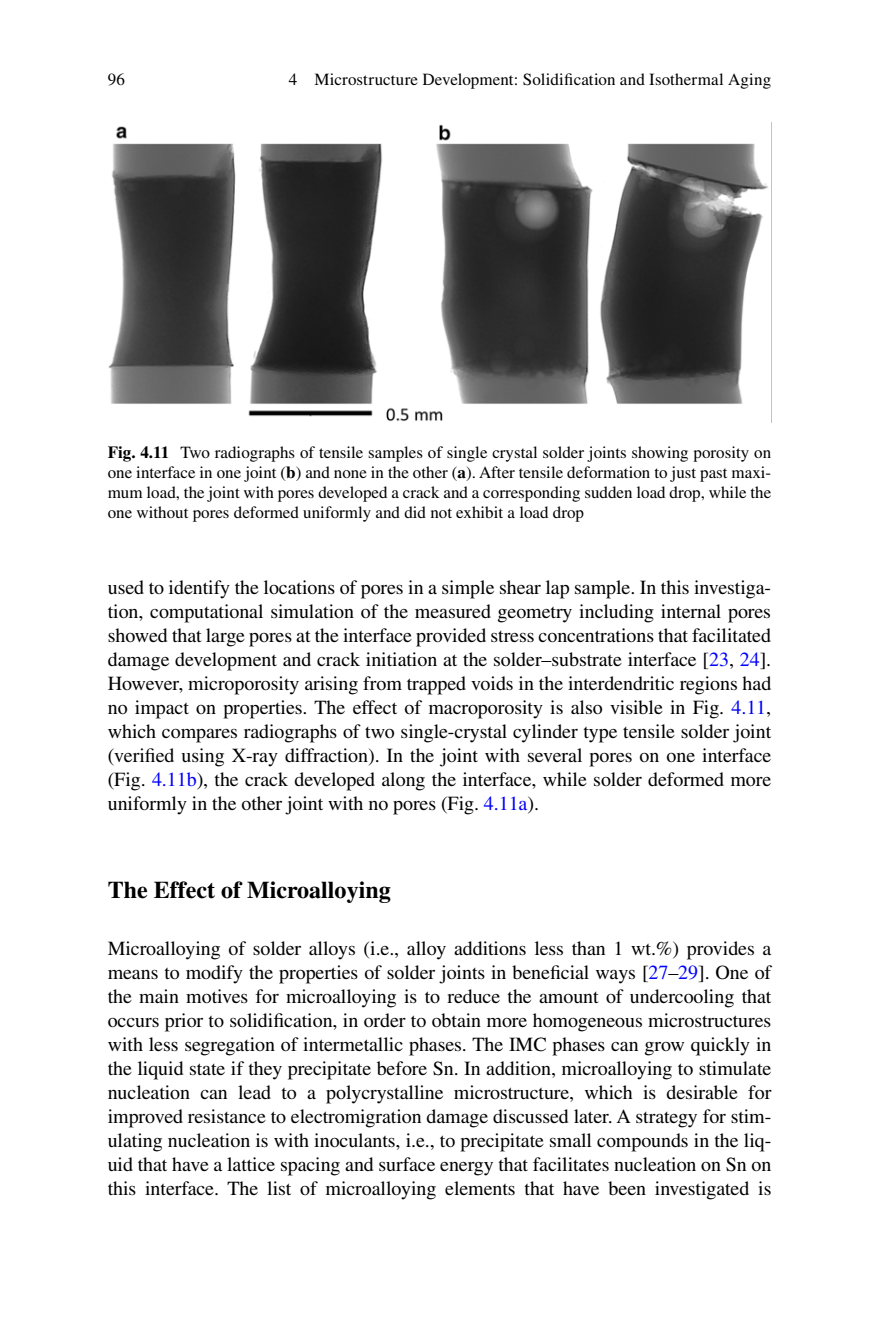
<style>
.page{position:relative;width:879px;height:1333px;background:#fff}
.page>*{position:absolute;margin:0;border:0;box-sizing:border-box;transform-origin:0 0}
.t1{font:700 24px "Jhhhpf Times";color:#000}
.t2{font:20px/24px "Lngmxv Times";letter-spacing:-.005em;color:#000;text-align:justify}
.t3{font:17px/20px "Lngmxv Times";color:#000;text-align:justify}
.s1{font-family:"Jhhhpf Times";font-weight:700}
.s2{color:#0000fa}
</style>
<div class="page">
<img style="left:108px;top:124px;width:660px;height:298px">
<p class="t3" style="left:108px;top:71px;width:19px">96</p>
<p class="t3" style="left:289px;top:71px;width:484px">4 Microstructure Development: Solidification and Isothermal Aging</p>
<p class="t3" style="left:108px;top:444px;width:665px"><span class="s1">Fig. 4.11</span> Two radiographs of tensile samples of single crystal solder joints showing porosity on one interface in one joint ( <span class="s1">b</span> ) and none in the other ( <span class="s1">a</span> ). After tensile deformation to just past maxi&shy;mum load, the joint with pores developed a crack and a corresponding sudden load drop, while the one without pores deformed uniformly and did not exhibit a load drop</p>
<p class="t2" style="left:108px;top:577px;width:665px">used to identify the locations of pores in a simple shear lap sample. In this investiga&shy;tion, computational simulation of the measured geometry including internal pores showed that large pores at the interface provided stress concentrations that facilitated damage development and crack initiation at the solder–substrate interface [ <span class="s2">23</span> , <span class="s2">24</span> ].<br>However, microporosity arising from trapped voids in the interdendritic regions had no impact on properties. The effect of macroporosity is also visible in Fig. <span class="s2">4.11</span> , which compares radiographs of two single-crystal cylinder type tensile solder joint (verified using X-ray diffraction). In the joint with several pores on one interface (Fig. <span class="s2">4.11b</span> ), the crack developed along the interface, while solder deformed more uniformly in the other joint with no pores (Fig. <span class="s2">4.11a</span> ).</p>
<p class="t1" style="left:108px;top:881px;width:284px">The Effect of Microalloying</p>
<p class="t2" style="left:108px;top:937px;width:665px">Microalloying of solder alloys (i.e., alloy additions less than 1 wt.%) provides a means to modify the properties of solder joints in beneficial ways [ <span class="s2">27</span> – <span class="s2">29</span> ]. One of the main motives for microalloying is to reduce the amount of undercooling that occurs prior to solidification, in order to obtain more homogeneous microstructures with less segregation of intermetallic phases. The IMC phases can grow quickly in the liquid state if they precipitate before Sn. In addition, microalloying to stimulate nucleation can lead to a polycrystalline microstructure, which is desirable for improved resistance to electromigration damage discussed later. A strategy for stim&shy;ulating nucleation is with inoculants, i.e., to precipitate small compounds in the liq&shy;uid that have a lattice spacing and surface energy that facilitates nucleation on Sn on this interface. The list of microalloying elements that have been investigated is</p>
</div>
